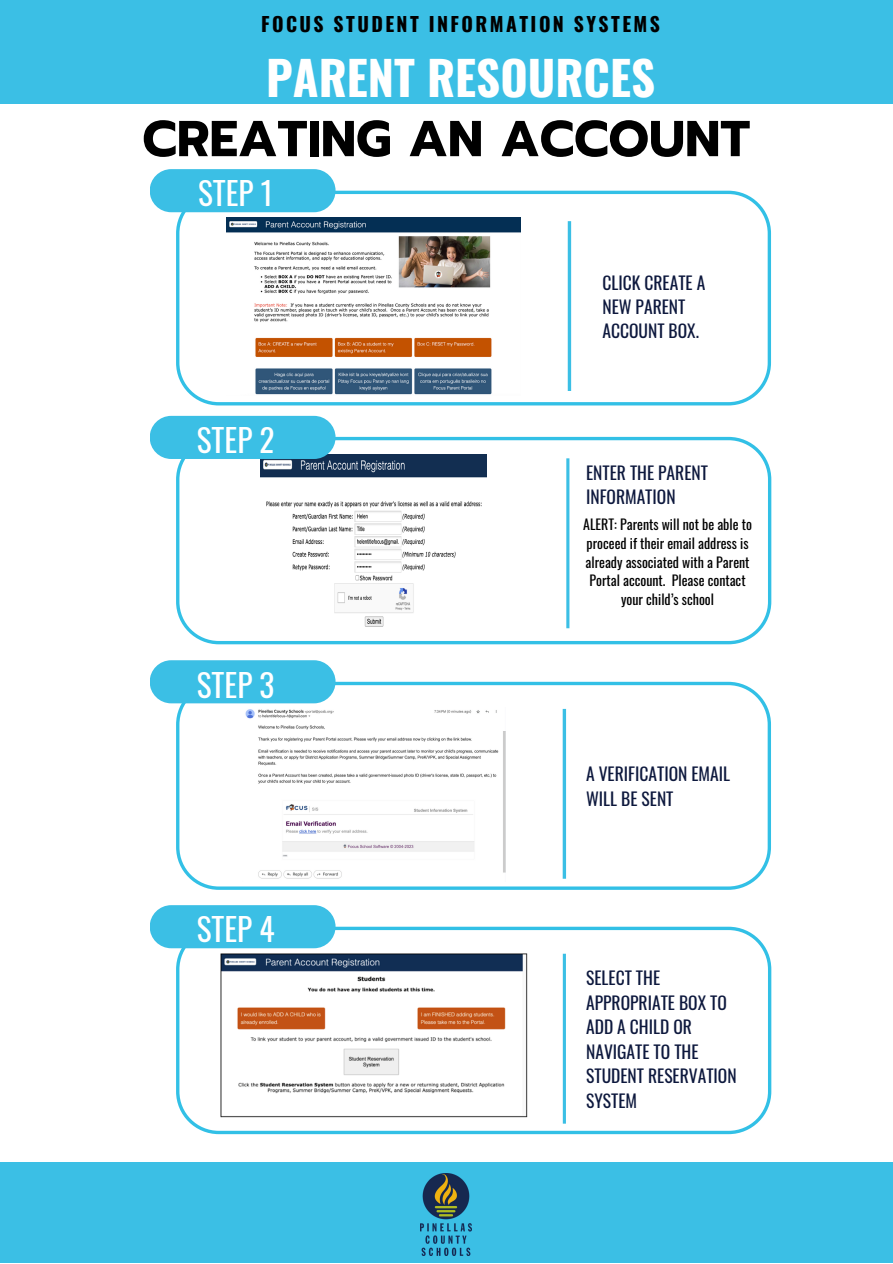
<style>
.page{position:relative;width:893px;height:1264px;background:#fff}
.page>*{position:absolute;margin:0;border:0;box-sizing:border-box;transform-origin:0 0}
.t1{font:700 50.4px "Prompt";color:#000}
.t2{font:700 46.95px "Oswald";color:#fff}
.t3{font:31.35px "Oswald";color:#fff}
.t4{font:700 19.65px "Oswald";letter-spacing:.125em;color:#000}
.t5{font:17.55px/24.6px "Oswald";color:#0d183d}
.t6{font:13.95px/18.8px "Oswald";color:#000;text-align:center}
</style>
<div class="page">
<div style="left:0;top:0;width:892px;height:104px;background:#3bbfe5"></div>
<svg style="left:176px;top:191px;width:595px;height:214px"></svg>
<svg style="left:567px;top:221px;width:4px;height:170px"></svg>
<div style="left:150px;top:169px;width:185px;height:43px;background:#3bbfe5;border-radius:22px"></div>
<img style="left:226px;top:217px;width:294px;height:178px">
<svg style="left:176px;top:681px;width:595px;height:208px"></svg>
<svg style="left:562px;top:709px;width:4px;height:169px"></svg>
<div style="left:150px;top:660px;width:185px;height:43px;background:#3bbfe5;border-radius:22px"></div>
<svg style="left:176px;top:437px;width:595px;height:207px"></svg>
<hr style="left:566px;top:458px;width:3px;height:170px;background:#3bbfe5">
<img style="left:260px;top:454px;width:226px;height:178px">
<div style="left:150px;top:416px;width:185px;height:43px;background:#3bbfe5;border-radius:22px"></div>
<svg style="left:176px;top:926px;width:595px;height:208px"></svg>
<svg style="left:562px;top:953px;width:4px;height:170px"></svg>
<div style="left:150px;top:905px;width:185px;height:43px;background:#3bbfe5;border-radius:22px"></div>
<img style="left:215px;top:951px;width:316px;height:170px">
<img style="left:242px;top:707px;width:263px;height:174px">
<div style="left:0;top:1162px;width:892px;height:100px;background:#3bbfe5"></div>
<img style="left:421px;top:1173px;width:50px;height:82px">
<p class="t4" style="left:261px;top:9px;width:400px">FOCUS STUDENT INFORMATION SYSTEMS</p>
<p class="t2" style="left:266px;top:41px;width:390px">PARENT RESOURCES</p>
<p class="t1" style="left:142px;top:101px;width:609px">CREATING AN ACCOUNT</p>
<p class="t3" style="left:198px;top:169px;width:77px">STEP 1</p>
<p class="t3" style="left:197px;top:416px;width:79px">STEP 2</p>
<p class="t3" style="left:197px;top:660px;width:79px">STEP 3</p>
<p class="t3" style="left:197px;top:905px;width:79px">STEP 4</p>
<p class="t5" style="left:602px;top:270px;width:104px;line-height:24px">CLICK CREATE A<br>NEW PARENT<br>ACCOUNT BOX.</p>
<p class="t5" style="left:586px;top:459px;width:123px;line-height:24px">ENTER THE PARENT<br>INFORMATION</p>
<p class="t6" style="left:583px;top:514px;width:170px">ALERT: Parents will not be able to proceed if their email address is already associated with a Parent<br>Portal account. Please contact your child’s school</p>
<p class="t5" style="left:586px;top:761px;width:145px">A VERIFICATION EMAIL<br>WILL BE SENT</p>
<p class="t5" style="left:586px;top:965px;width:152px">SELECT THE<br>APPROPRIATE BOX TO<br>ADD A CHILD OR<br>NAVIGATE TO THE<br>STUDENT RESERVATION<br>SYSTEM</p>
</div>
